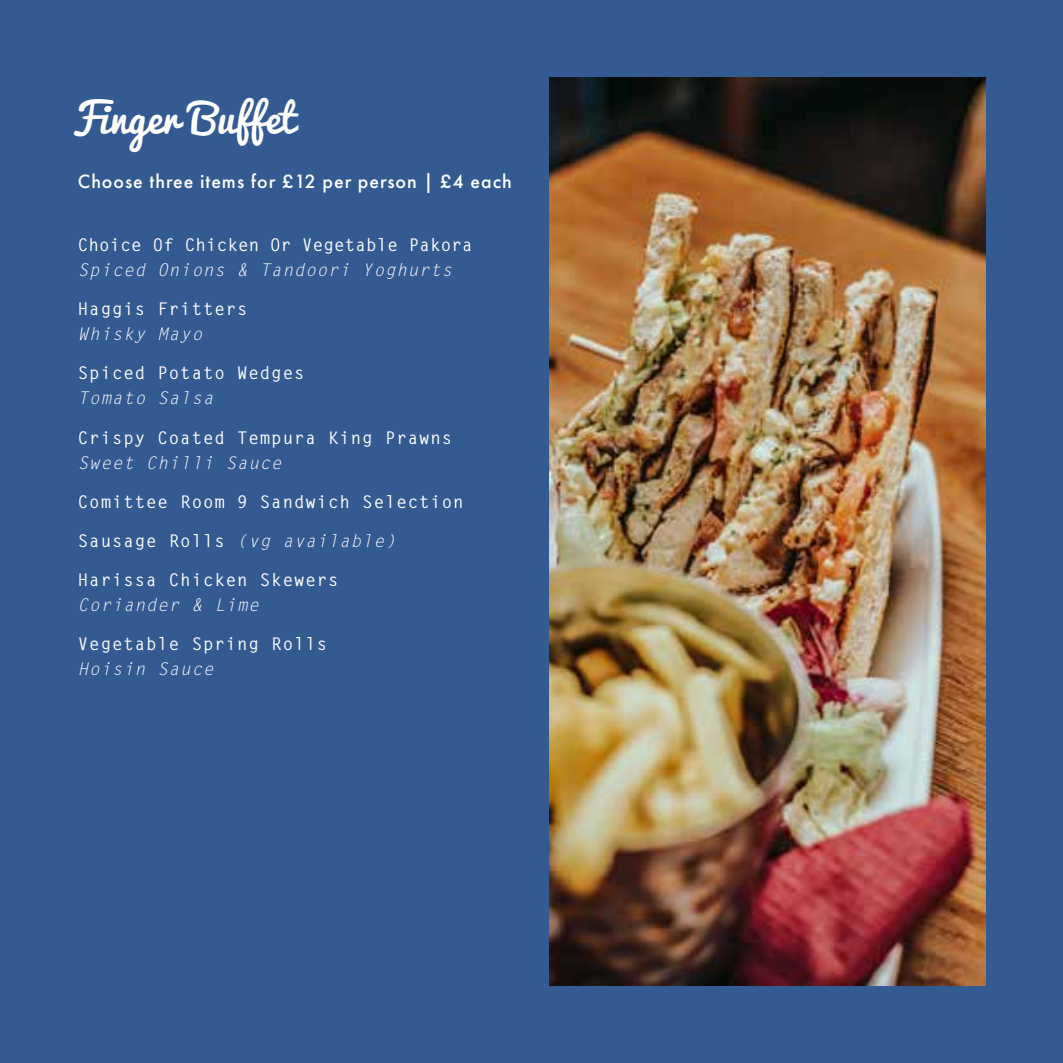
<style>
.page{position:relative;width:1063px;height:1063px;background:#345a92}
.page>*{position:absolute;margin:0;border:0;box-sizing:border-box;transform-origin:0 0}
.t1{font:40px "Pacifico";color:#fff}
.t2{font:500 20px "Futura PT";letter-spacing:.05em;color:#fff}
.t3{font:700 17.5px "Letter Gothic Std";letter-spacing:.05em;color:#fff}
.t4{font:italic 17.5px "Letter Gothic Std";letter-spacing:.05em;color:#fff}
.t5{font:700 17.5px "Letter Gothic Std";letter-spacing:.01em;color:#fff}
.s1{font-weight:700;font-style:normal}
</style>
<div class="page">
<img style="left:549px;top:78px;width:436px;height:907px">
<h1 class="t1" style="left:71px;top:83px;width:225px">Finger Buffet</h1>
<p class="t2" style="left:78px;top:169px;width:436px">Choose three items for £12 per person | £4 each</p>
<p class="t5" style="left:78px;top:234px;width:396px">Choice Of Chicken Or Vegetable Pakora</p>
<p class="t4" style="left:78px;top:260px;width:376px">Spiced Onions &amp; Tandoori Yoghurts</p>
<p class="t3" style="left:78px;top:298px;width:171px">Haggis Fritters</p>
<p class="t4" style="left:78px;top:324px;width:126px">Whisky Mayo</p>
<p class="t3" style="left:78px;top:362px;width:228px">Spiced Potato Wedges</p>
<p class="t4" style="left:78px;top:388px;width:137px">Tomato Salsa</p>
<p class="t3" style="left:78px;top:427px;width:376px">Crispy Coated Tempura King Prawns</p>
<p class="t4" style="left:78px;top:452px;width:205px">Sweet Chilli Sauce</p>
<p class="t3" style="left:78px;top:491px;width:387px">Comittee Room 9 Sandwich Selection</p>
<p class="t4" style="left:78px;top:531px;width:319px"><span class="s1">Sausage Rolls</span> (vg available)</p>
<p class="t3" style="left:78px;top:569px;width:262px">Harissa Chicken Skewers</p>
<p class="t4" style="left:78px;top:595px;width:183px">Coriander &amp; Lime</p>
<p class="t3" style="left:78px;top:633px;width:251px">Vegetable Spring Rolls</p>
<p class="t4" style="left:78px;top:659px;width:137px">Hoisin Sauce</p>
</div>
